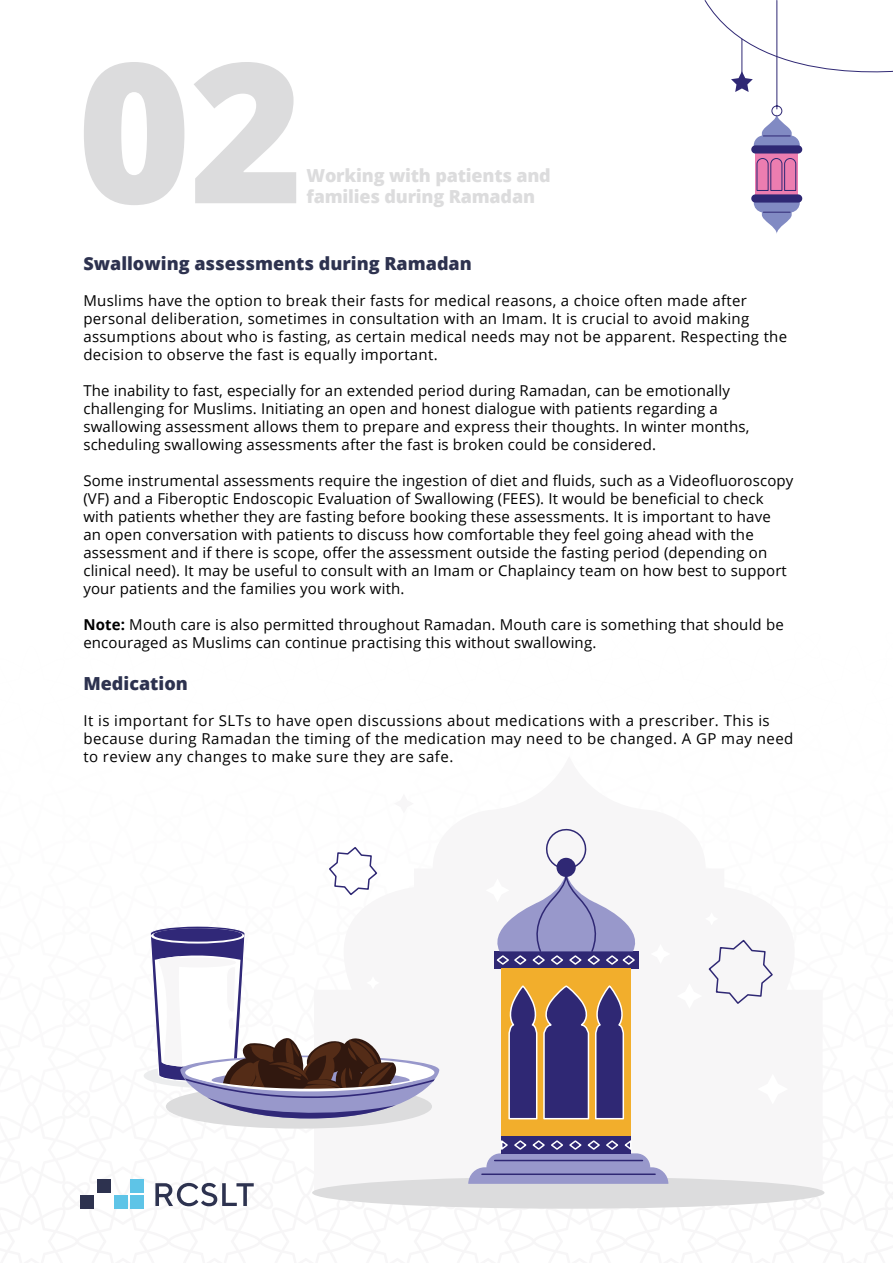
<style>
.page{position:relative;width:893px;height:1263px;background:#fff}
.page>*{position:absolute;margin:0;border:0;box-sizing:border-box;transform-origin:0 0}
.t1{font:800 195px "Open Sans";color:#dcdcdd}
.t2{font:800 18px "Open Sans";color:#2d324f}
.t3{font:800 18px/21px "Open Sans";letter-spacing:-.01em;color:#dcdcdd}
.t4{font:15px/18px "Open Sans";letter-spacing:.01em;color:#000}
.t5{font:15px/18px "Open Sans";letter-spacing:.03em;color:#000}
.s1{font-weight:700}
</style>
<div class="page">
<svg style="left:704px;top:0;width:189px;height:234px"></svg>
<svg style="left:80px;top:828px;width:745px;height:381px"></svg>
<h1 class="t1" style="left:77px;top:-16px;width:228px">02</h1>
<p class="t3" style="left:306px;top:164px;width:246px">Working with patients and families during Ramadan</p>
<p class="t2" style="left:83px;top:250px;width:390px">Swallowing assessments during Ramadan</p>
<p class="t4" style="left:83px;top:291px;width:705px">Muslims have the option to break their fasts for medical reasons, a choice often made after personal deliberation, sometimes in consultation with an Imam. It is crucial to avoid making assumptions about who is fasting, as certain medical needs may not be apparent. Respecting the decision to observe the fast is equally important.</p>
<p class="t4" style="left:83px;top:381px;width:667px">The inability to fast, especially for an extended period during Ramadan, can be emotionally challenging for Muslims. Initiating an open and honest dialogue with patients regarding a swallowing assessment allows them to prepare and express their thoughts. In winter months, scheduling swallowing assessments after the fast is broken could be considered.</p>
<p class="t4" style="left:83px;top:471px;width:712px">Some instrumental assessments require the ingestion of diet and fluids, such as a Videofluoroscopy (VF) and a Fiberoptic Endoscopic Evaluation of Swallowing (FEES). It would be beneficial to check with patients whether they are fasting before booking these assessments. It is important to have<br>an open conversation with patients to discuss how comfortable they feel going ahead with the assessment and if there is scope, offer the assessment outside the fasting period (depending on clinical need). It may be useful to consult with an Imam or Chaplaincy team on how best to support your patients and the families you work with.</p>
<p class="t4" style="left:83px;top:615px;width:702px"><span class="s1">Note:</span> Mouth care is also permitted throughout Ramadan. Mouth care is something that should be encouraged as Muslims can continue practising this without swallowing.</p>
<p class="t2" style="left:83px;top:670px;width:106px">Medication</p>
<p class="t5" style="left:83px;top:711px;width:712px">It is important for SLTs to have open discussions about medications with a prescriber. This is because during Ramadan the timing of the medication may need to be changed. A GP may need to review any changes to make sure they are safe.</p>
</div>
